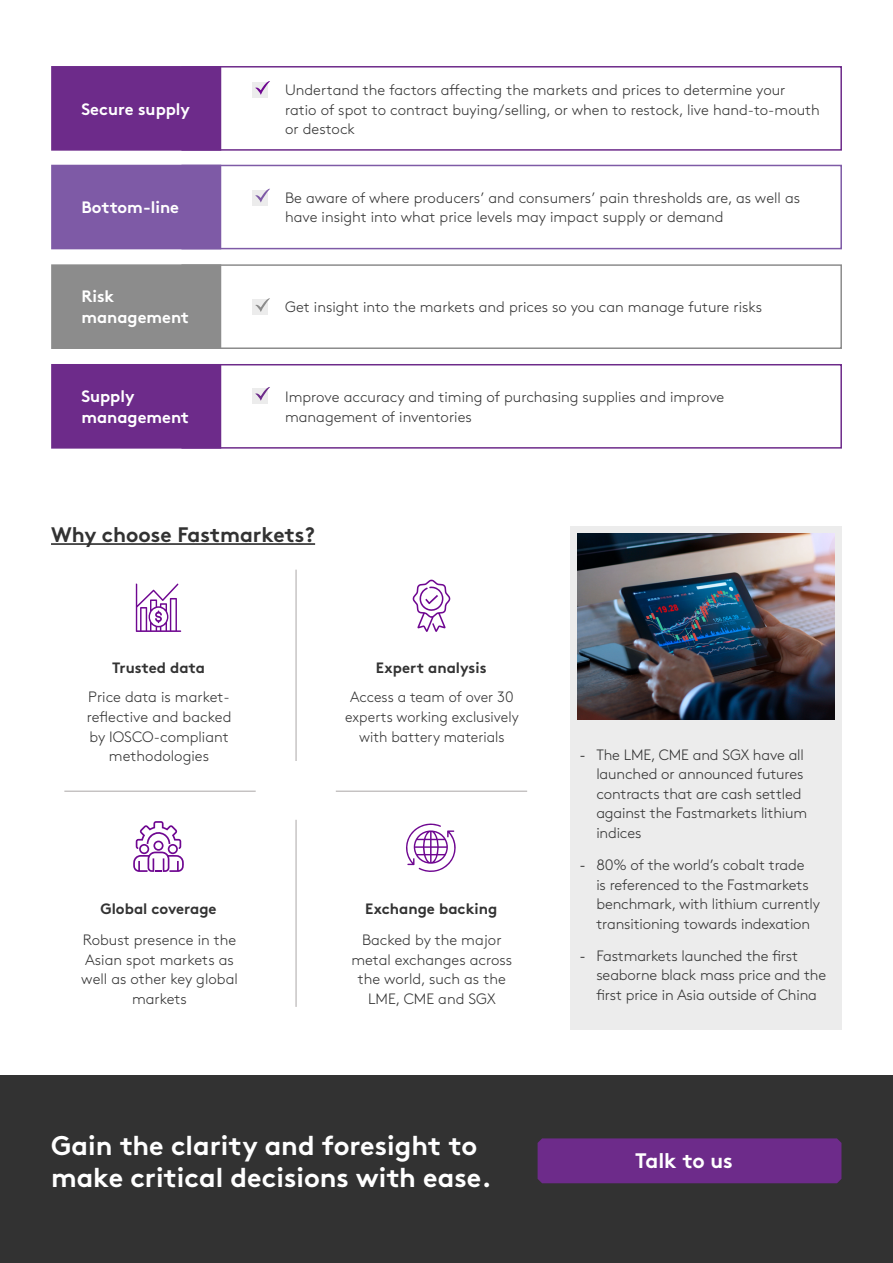
<style>
.page{position:relative;width:893px;height:1263px;background:#fff}
.page>*{position:absolute;margin:0;border:0;box-sizing:border-box;transform-origin:0 0}
.t1{font:700 27px/31.5px "Brown Std";color:#fff}
.t2{font:700 21px "Brown Std";color:#323232}
.t3{font:700 21px "Brown Std";color:#fff}
.t4{font:700 16.5px/21px "Brown Std";color:#fff}
.t5{font:300 15px/19.5px "Brown Std";color:#323232}
.t6{font:300 15px/19.5px "Brown Std";color:#323232;text-align:center;scale:.96 1}
.t7{font:700 15px "Brown Std";color:#323232}
.s1{color:#000}
</style>
<div class="page">
<div style="left:0;top:1075px;width:893px;height:188px;background:#323232"></div>
<div style="left:538px;top:1138px;width:303px;height:45px;background:#6d2b8a;border-radius:4px"></div>
<hr style="left:51px;top:543px;width:264px;height:2px;background:#323232">
<hr style="left:296px;top:570px;width:1px;height:191px;background:#aba7a7">
<hr style="left:296px;top:820px;width:1px;height:187px;background:#aba7a7">
<hr style="left:336px;top:791px;width:191px;height:1px;background:#aba7a7">
<hr style="left:64px;top:791px;width:192px;height:1px;background:#aba7a7">
<svg style="left:136px;top:584px;width:45px;height:48px"></svg>
<svg style="left:133px;top:821px;width:51px;height:51px"></svg>
<svg style="left:412px;top:579px;width:39px;height:53px"></svg>
<svg style="left:406px;top:823px;width:50px;height:49px"></svg>
<div style="left:570px;top:527px;width:271px;height:503px;background:#ececec"></div>
<img style="left:577px;top:533px;width:257px;height:186px">
<div style="left:51px;top:66px;width:130px;height:85px;background:#6d2b8a"></div>
<div style="left:51px;top:165px;width:130px;height:84px;background:#7e5aa6"></div>
<div style="left:51px;top:264px;width:130px;height:85px;background:#8c8c8c"></div>
<div style="left:51px;top:364px;width:130px;height:85px;background:#6d2b8a"></div>
<svg style="left:181px;top:66px;width:661px;height:85px"></svg>
<svg style="left:181px;top:164px;width:661px;height:86px"></svg>
<svg style="left:181px;top:264px;width:661px;height:85px"></svg>
<svg style="left:181px;top:364px;width:661px;height:85px"></svg>
<div style="left:252px;top:83px;width:15px;height:15px;background:#ececec"></div>
<div style="left:252px;top:190px;width:15px;height:16px;background:#ececec"></div>
<svg style="left:255px;top:81px;width:15px;height:14px"></svg>
<svg style="left:255px;top:189px;width:15px;height:14px"></svg>
<div style="left:252px;top:300px;width:15px;height:15px;background:#ececec"></div>
<svg style="left:255px;top:298px;width:15px;height:14px"></svg>
<div style="left:252px;top:388px;width:15px;height:16px;background:#ececec"></div>
<svg style="left:255px;top:387px;width:15px;height:14px"></svg>
<p class="t4" style="left:81px;top:98px;width:110px">Secure supply</p>
<p class="t4" style="left:81px;top:197px;width:99px">Bottom-line</p>
<p class="t4" style="left:81px;top:286px;width:109px">Risk management</p>
<p class="t4" style="left:81px;top:386px;width:109px">Supply management</p>
<p class="t5" style="left:285px;top:80px;width:536px">Undertand the factors affecting the markets and prices to determine your ratio of spot to contract buying/selling, or when to restock, live hand-to-mouth or destock</p>
<p class="t5" style="left:285px;top:188px;width:516px">Be aware of where producers’ and consumers’ pain thresholds are, as well as have insight into what price levels may impact supply or demand</p>
<p class="t5" style="left:285px;top:298px;width:479px">Get insight into the markets and prices so you can manage future risks</p>
<p class="t5" style="left:285px;top:387px;width:441px">Improve accuracy and timing of purchasing supplies and improve management of inventories</p>
<h2 class="t2" style="left:51px;top:522px;width:266px">Why choose Fastmarkets?</h2>
<p class="t7" style="left:112px;top:658px;width:94px">Trusted data</p>
<p class="t5" style="left:87px;top:688px;width:146px;text-align:center">Price data is market&shy;reflective and backed by IOSCO-compliant methodologies</p>
<p class="t7" style="left:376px;top:658px;width:112px">Expert analysis</p>
<p class="t6" style="left:345px;top:688px;width:182px">Access a team of over 30 experts working exclusively with battery materials</p>
<p class="t7" style="left:100px;top:900px;width:118px">Global coverage</p>
<p class="t7" style="left:365px;top:900px;width:134px">Exchange backing</p>
<p class="t5" style="left:81px;top:931px;width:158px;text-align:center">Robust presence in the<br>Asian spot markets as well as other key global markets</p>
<p class="t5" style="left:351px;top:931px;width:162px;text-align:center">Backed by the major metal exchanges across the world, such as the<br>LME, CME and SGX</p>
<h1 class="t1" style="left:51px;top:1130px;width:442px">Gain the clarity and foresight to make critical decisions with ease.</h1>
<p class="t5" style="left:596px;top:745px;width:212px;text-indent:-17px"><span class="s1">-</span> The LME, CME and SGX have all launched or announced futures contracts that are cash settled against the Fastmarkets lithium indices</p>
<p class="t5" style="left:596px;top:855px;width:225px;text-indent:-17px"><span class="s1">-</span> 80% of the world’s cobalt trade<br>is referenced to the Fastmarkets benchmark, with lithium currently transitioning towards indexation</p>
<p class="t5" style="left:596px;top:946px;width:231px;text-indent:-17px"><span class="s1">-</span> Fastmarkets launched the first seaborne black mass price and the first price in Asia outside of China</p>
<h2 class="t3" style="left:635px;top:1148px;width:99px">Talk to us</h2>
</div>
